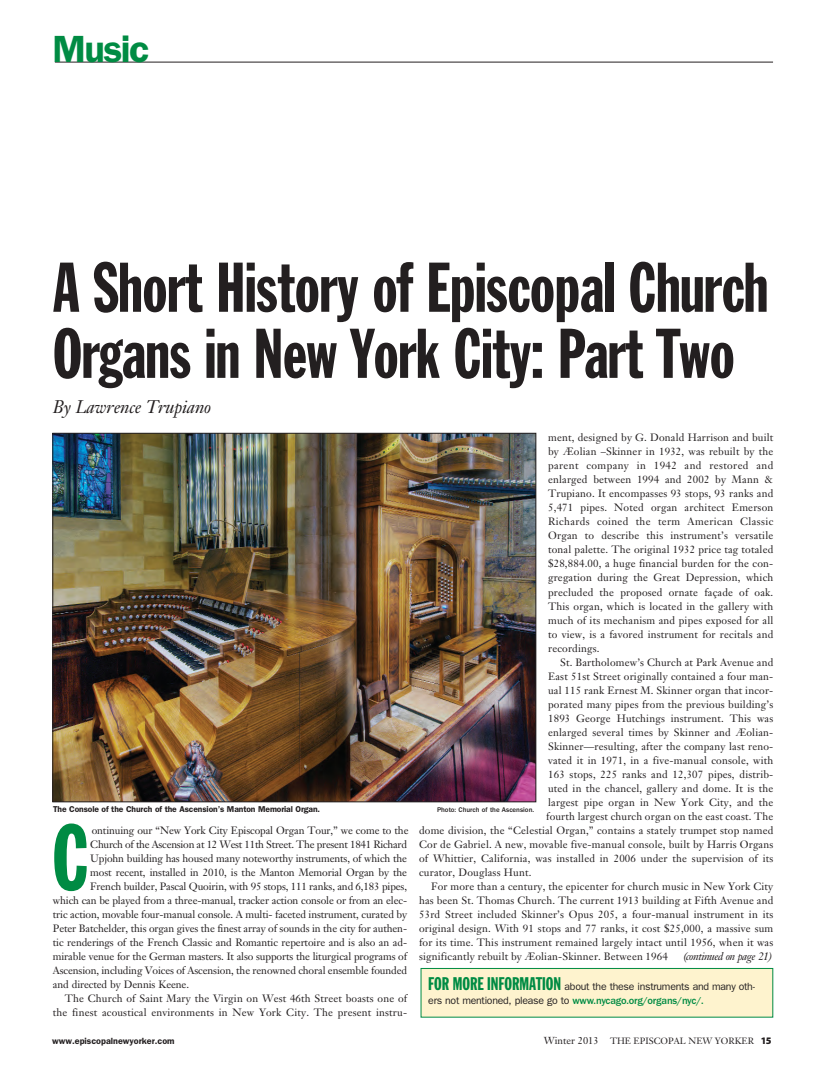
<style>
.page{position:relative;width:819px;height:1077px;background:#fff}
.page>*{position:absolute;margin:0;border:0;box-sizing:border-box;transform-origin:0 0}
.t1{font:91.3px "Franklin Gothic Std Extra Cond";color:#008b43}
.t2{font:69px/66px "Franklin Gothic Std Extra Cond";letter-spacing:-.01em;color:#231f20}
.t3{font:600 38px "ITC Franklin Gothic Std";letter-spacing:-.04em;color:#008b43}
.t4{font:italic 18px "Janson Text LT Std";letter-spacing:-.01em;color:#231f20}
.t5{font:italic 11px "Janson Text LT Std";letter-spacing:-.04em;color:#231f20}
.t6{font:10.5px/14px "Janson Text LT Std";letter-spacing:.015em;color:#231f20;text-align:justify}
.t7{font:10.5px "Janson Text LT Std";letter-spacing:-.01em;color:#231f20}
.t8{font:10.5px "Janson Text LT Std";letter-spacing:-.025em;color:#231f20}
.t9{font:10.5px "ITC Franklin Gothic Std";letter-spacing:-.025em;color:#231f20}
.t10{font:500 10.5px "Franklin Gothic";letter-spacing:-.02em;color:#008b43}
.t11{font:9px "Janson Text LT Std";color:#231f20}
.t12{font:600 9px "ITC Franklin Gothic Std";color:#231f20}
.t13{font:600 8.5px "ITC Franklin Gothic Std";letter-spacing:-.01em;color:#231f20}
.t14{font:500 7px "ITC Franklin Gothic Std";color:#231f20}
.s1{font-family:"Franklin Gothic Std Extra Cond";font-size:18px;color:#008b43}
.s2{font-family:"ITC Franklin Gothic Std";font-weight:400;color:#231f20}
.s3{font-size:10px}
.s4{font-family:"Myriad Pro";font-weight:900;font-size:10px}
</style>
<div class="page">
<hr style="left:55px;top:62px;width:718px;height:1px;background:#231f20">
<img style="left:55px;top:435px;width:479px;height:364px">
<div style="left:421px;top:968px;width:351px;height:48px;background:#fef3ce"></div>
<div style="left:420px;top:967px;width:353px;height:50px;border:1px solid #008b43"></div>
<h3 class="t3" style="left:53px;top:36px;width:98px">Music</h3>
<h2 class="t2" style="left:53px;top:259px;width:716px">A Short History of Episcopal Church<br>Organs in New York City: Part Two</h2>
<h3 class="t4" style="left:53px;top:399px;width:160px">By Lawrence Trupiano</h3>
<p class="t6" style="left:548px;top:431px;width:227px">ment, designed by G. Donald Harrison and built by Æolian –Skinner in 1932, was rebuilt by the parent company in 1942 and restored and enlarged between 1994 and 2002 by Mann &amp; Trupiano. It encompasses 93 stops, 93 ranks and 5,471 pipes. Noted organ architect Emerson Richards coined the term American Classic Organ to describe this instrument’s versatile tonal palette. The original 1932 price tag totaled $28,884.00, a huge financial burden for the con&shy;gregation during the Great Depression, which precluded the proposed ornate façade of oak.<br>This organ, which is located in the gallery with much of its mechanism and pipes exposed for all to view, is a favored instrument for recitals and recordings.</p>
<p class="t6" style="left:560px;top:655px;width:215px">St. Bartholomew’s Church at Park Avenue and</p>
<p class="t6" style="left:548px;top:669px;width:227px">East 51st Street originally contained a four man-</p>
<p class="t6" style="left:548px;top:683px;width:227px">ual 115 rank Ernest M. Skinner organ that incor-</p>
<p class="t6" style="left:548px;top:697px;width:227px">porated many pipes from the previous building’s</p>
<p class="t6" style="left:548px;top:711px;width:227px">1893 George Hutchings instrument. This was</p>
<p class="t6" style="left:548px;top:725px;width:227px">enlarged several times by Skinner and Æolian-</p>
<p class="t6" style="left:548px;top:739px;width:227px">Skinner—resulting, after the company last reno-</p>
<p class="t6" style="left:548px;top:753px;width:227px">vated it in 1971, in a five-manual console, with</p>
<p class="t6" style="left:548px;top:767px;width:227px">163 stops, 225 ranks and 12,307 pipes, distrib-</p>
<p class="t6" style="left:548px;top:781px;width:227px">uted in the chancel, gallery and dome. It is the</p>
<p class="t6" style="left:548px;top:795px;width:227px">largest pipe organ in New York City, and the</p>
<p class="t6" style="left:546px;top:809px;width:228px">fourth largest church organ on the east coast. The</p>
<p class="t6" style="left:419px;top:823px;width:355px">dome division, the “Celestial Organ,” contains a stately trumpet stop named</p>
<p class="t6" style="left:419px;top:837px;width:355px">Cor de Gabriel. A new, movable five-manual console, built by Harris Organs</p>
<p class="t6" style="left:419px;top:851px;width:355px">of Whittier, California, was installed in 2006 under the supervision of its</p>
<p class="t6" style="left:419px;top:865px;width:114px">curator, Douglass Hunt.</p>
<p class="t6" style="left:431px;top:879px;width:343px">For more than a century, the epicenter for church music in New York City</p>
<p class="t6" style="left:419px;top:893px;width:355px">has been St. Thomas Church. The current 1913 building at Fifth Avenue and</p>
<p class="t6" style="left:419px;top:907px;width:355px">53rd Street included Skinner’s Opus 205, a four-manual instrument in its</p>
<p class="t6" style="left:419px;top:921px;width:355px">original design. With 91 stops and 77 ranks, it cost $25,000, a massive sum</p>
<p class="t6" style="left:419px;top:935px;width:355px">for its time. This instrument remained largely intact until 1956, when it was</p>
<p class="t6" style="left:419px;top:949px;width:250px">significantly rebuilt by Æolian-Skinner. Between 1964</p>
<p class="t13" style="left:53px;top:805px;width:268px">The Console of the Church of the Ascension’s Manton Memorial Organ.</p>
<p class="t14" style="left:437px;top:806px;width:99px">Photo: Church of the Ascension.</p>
<h1 class="t1" style="left:52px;top:824px;width:39px">C</h1>
<p class="t7" style="left:92px;top:825px;width:318px">ontinuing our “New York City Episcopal Organ Tour,” we come to the</p>
<p class="t8" style="left:90px;top:839px;width:318px">Church of the Ascension at 12 West 11th Street. The present 1841 Richard</p>
<p class="t7" style="left:90px;top:853px;width:318px">Upjohn building has housed many noteworthy instruments, of which the</p>
<p class="t7" style="left:90px;top:867px;width:318px">most recent, installed in 2010, is the Manton Memorial Organ by the</p>
<p class="t7" style="left:90px;top:881px;width:318px">French builder, Pascal Quoirin, with 95 stops, 111 ranks, and 6,183 pipes,</p>
<p class="t7" style="left:53px;top:895px;width:355px">which can be played from a three-manual, tracker action console or from an elec-</p>
<p class="t7" style="left:53px;top:909px;width:355px">tric action, movable four-manual console. A multi- faceted instrument, curated by</p>
<p class="t7" style="left:53px;top:923px;width:355px">Peter Batchelder, this organ gives the finest array of sounds in the city for authen-</p>
<p class="t7" style="left:53px;top:937px;width:355px">tic renderings of the French Classic and Romantic repertoire and is also an ad-</p>
<p class="t7" style="left:53px;top:951px;width:355px">mirable venue for the German masters. It also supports the liturgical programs of</p>
<p class="t7" style="left:53px;top:965px;width:356px">Ascension, including Voices of Ascension, the renowned choral ensemble founded</p>
<p class="t7" style="left:53px;top:979px;width:138px">and directed by Dennis Keene.</p>
<p class="t6" style="left:65px;top:991px;width:344px">The Church of Saint Mary the Virgin on West 46th Street boasts one of</p>
<p class="t6" style="left:53px;top:1005px;width:356px">the finest acoustical environments in New York City. The present instru-</p>
<p class="t5" style="left:683px;top:951px;width:91px">(continued on page 21)</p>
<p class="t9" style="left:428px;top:982px;width:328px"><span class="s1">FOR MORE INFORMATION</span> about the these instruments and many oth-</p>
<p class="t10" style="left:428px;top:996px;width:277px"><span class="s2">ers not mentioned, please go to</span> www.nycago.org/organs/nyc/.</p>
<p class="t12" style="left:52px;top:1037px;width:124px">www.episcopalnewyorker.com</p>
<p class="t11" style="left:543px;top:1036px;width:229px"><span class="s3">Winter 2013</span> THE EPISCOPAL NEW YORKER <span class="s4">15</span></p>
</div>
